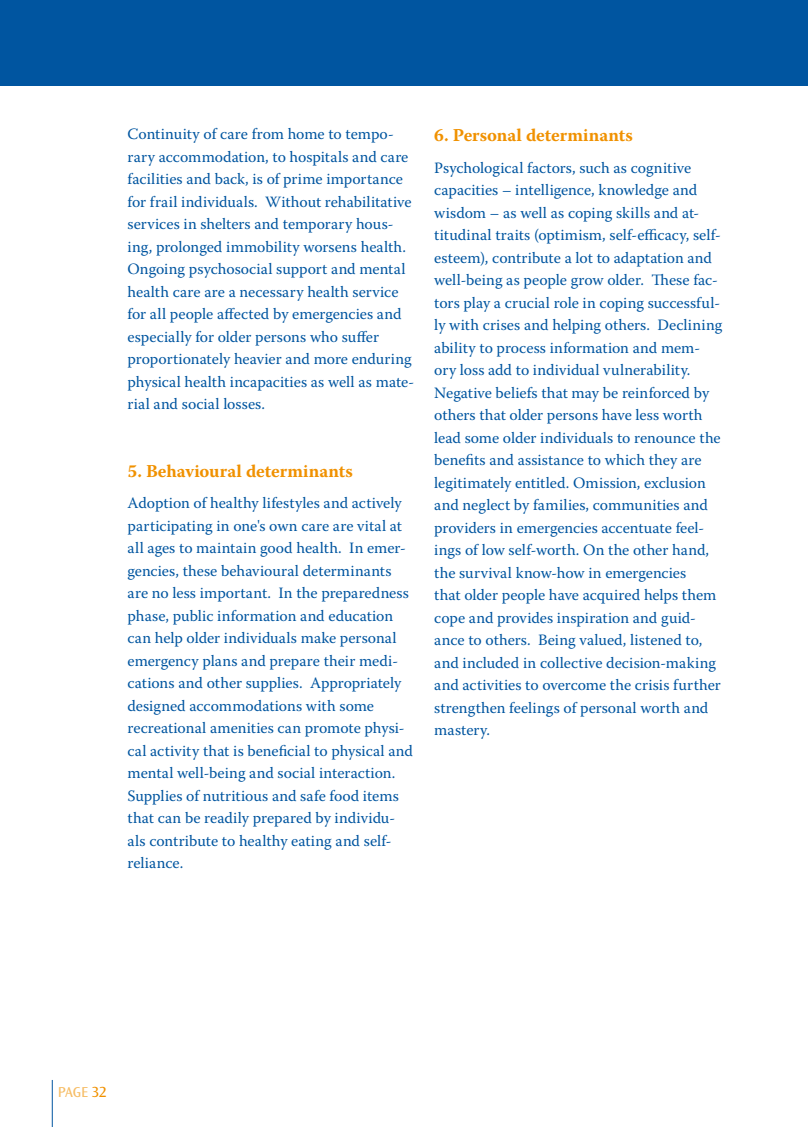
<style>
.page{position:relative;width:808px;height:1127px;background:#fff}
.page>*{position:absolute;margin:0;border:0;box-sizing:border-box;transform-origin:0 0}
.t1{font:700 18px "Warnock Pro";color:#f09100}
.t2{font:15.75px/22.5px "Warnock Pro";color:#0055a0}
.t3{font:15.3px "Ocean Sans Std";color:#f09100}
.t4{font:15px "Ocean Sans Std";color:#f6bd66}
</style>
<div class="page">
<hr style="left:52px;top:1080px;width:1px;height:47px;background:#0055a0">
<div style="left:0;top:0;width:808px;height:85px;background:#0055a0"></div>
<p class="t2" style="left:128px;top:122px;width:288px">Continuity of care from home to tempo&shy;rary accommodation, to hospitals and care facilities and back, is of prime importance for frail individuals. Without rehabilitative services in shelters and temporary hous&shy;ing, prolonged immobility worsens health.<br>Ongoing psychosocial support and mental health care are a necessary health service for all people affected by emergencies and especially for older persons who suffer proportionately heavier and more enduring physical health incapacities as well as mate&shy;rial and social losses.</p>
<p class="t1" style="left:128px;top:460px;width:227px">5. Behavioural determinants</p>
<p class="t2" style="left:128px;top:491px;width:287px">Adoption of healthy lifestyles and actively participating in one's own care are vital at all ages to maintain good health. In emer&shy;gencies, these behavioural determinants are no less important. In the preparedness phase, public information and education can help older individuals make personal emergency plans and prepare their medi&shy;cations and other supplies. Appropriately designed accommodations with some recreational amenities can promote physi&shy;cal activity that is beneficial to physical and mental well-being and social interaction.<br>Supplies of nutritious and safe food items that can be readily prepared by individu&shy;als contribute to healthy eating and self&shy;reliance.</p>
<p class="t1" style="left:434px;top:124px;width:200px">6. Personal determinants</p>
<p class="t2" style="left:434px;top:156px;width:290px">Psychological factors, such as cognitive capacities – intelligence, knowledge and wisdom – as well as coping skills and at&shy;titudinal traits (optimism, self-efficacy, self&shy;esteem), contribute a lot to adaptation and well-being as people grow older. These fac&shy;tors play a crucial role in coping successful&shy;ly with crises and helping others. Declining ability to process information and mem&shy;ory loss add to individual vulnerability.<br>Negative beliefs that may be reinforced by others that older persons have less worth lead some older individuals to renounce the benefits and assistance to which they are legitimately entitled. Omission, exclusion and neglect by families, communities and providers in emergencies accentuate feel&shy;ings of low self-worth. On the other hand, the survival know-how in emergencies<br>that older people have acquired helps them cope and provides inspiration and guid&shy;ance to others. Being valued, listened to, and included in collective decision-making and activities to overcome the crisis further strengthen feelings of personal worth and mastery.</p>
<p class="t4" style="left:58px;top:1084px;width:9px">PAGE</p>
<p class="t3" style="left:92px;top:1084px;width:16px">32</p>
</div>
